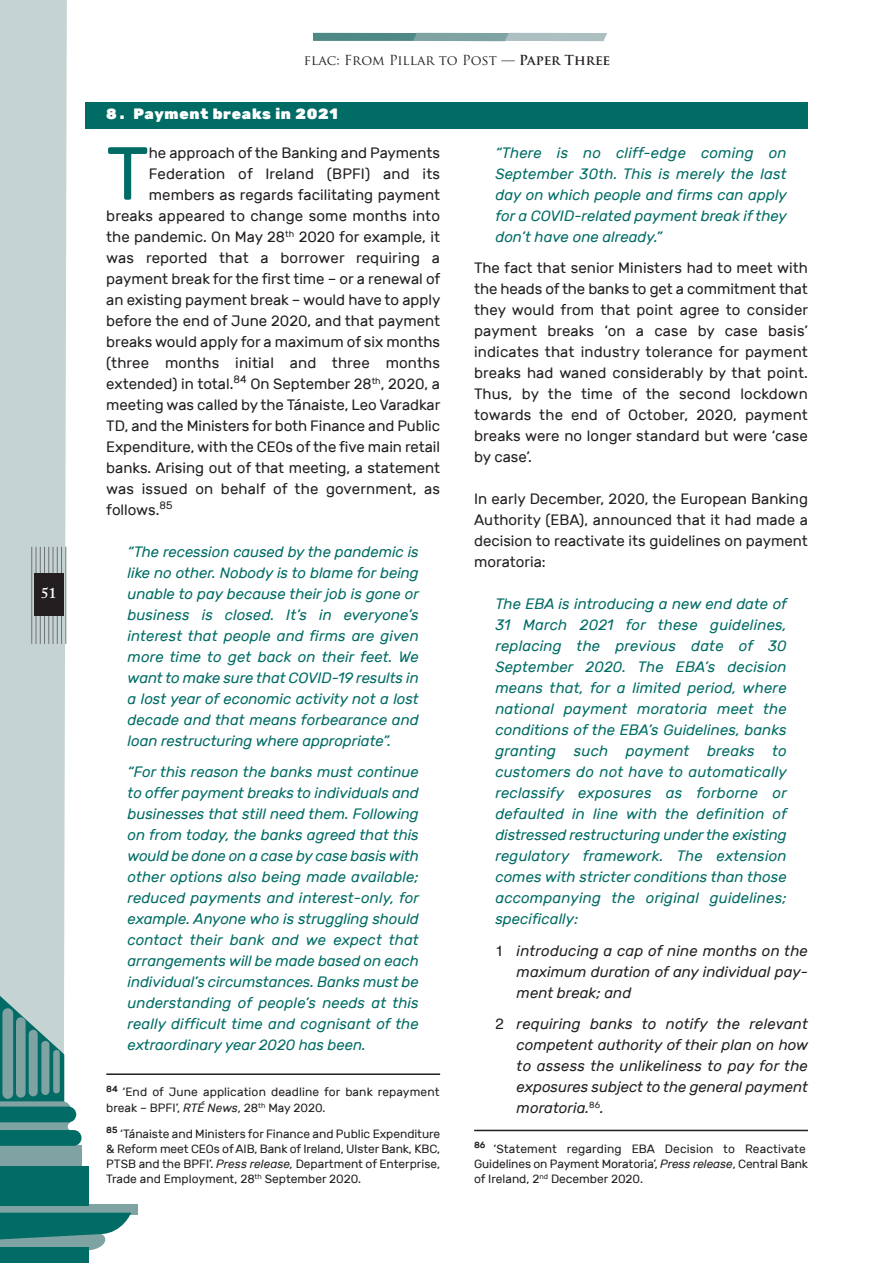
<style>
.page{position:relative;width:893px;height:1263px;background:#fff}
.page>*{position:absolute;margin:0;border:0;box-sizing:border-box;transform-origin:0 0}
.t1{font:75px "Rubik";color:#016c65}
.t2{font:italic 15px/21px "Rubik";color:#016c65;text-align:justify}
.t3{font:15px/21px "Rubik";color:#231f20;text-align:justify}
.t4{font:italic 15px/21px "Rubik";color:#231f20;text-align:justify}
.t5{font:900 15px "Rubik";letter-spacing:.05em;color:#fff}
.t6{font:600 15px "Adobe Caslon Pro";color:#fff}
.t7{font:13.5px "Trajan Pro";color:#231f20}
.t8{font:12px/15px "Rubik";color:#231f20}
.s1{font-weight:700}
.s2{font-style:italic}
.s3{font-family:"Helvetica";font-style:normal}
</style>
<div class="page">
<div style="left:0;top:0;width:67px;height:976px;background:#c6d3d3"></div>
<div style="left:85px;top:102px;width:723px;height:26px;background:#016c65"></div>
<hr style="left:106px;top:1073px;width:334px;height:2px;background:#231f20">
<hr style="left:474px;top:1130px;width:334px;height:1px;background:#231f20">
<hr style="left:31px;top:547px;width:1px;height:97px;background:#6f7073">
<hr style="left:36px;top:547px;width:1px;height:97px;background:#6f7073">
<hr style="left:40px;top:547px;width:1px;height:97px;background:#6f7073">
<hr style="left:44px;top:547px;width:1px;height:97px;background:#6f7073">
<hr style="left:48px;top:547px;width:1px;height:97px;background:#6f7073">
<hr style="left:53px;top:547px;width:1px;height:97px;background:#6f7073">
<hr style="left:57px;top:547px;width:1px;height:97px;background:#6f7073">
<hr style="left:61px;top:547px;width:1px;height:97px;background:#6f7073">
<hr style="left:65px;top:547px;width:1px;height:97px;background:#6f7073">
<div style="left:34px;top:574px;width:30px;height:42px;background:#231f20"></div>
<div style="left:0;top:1248px;width:89px;height:15px;background:#016c65"></div>
<div style="left:0;top:1145px;width:82px;height:21px;background:#7fa2a2"></div>
<svg style="left:0;top:1204px;width:137px;height:10px"></svg>
<svg style="left:0;top:1213px;width:131px;height:38px"></svg>
<svg style="left:0;top:976px;width:82px;height:170px"></svg>
<div style="left:0;top:1166px;width:89px;height:39px;background:#016c65"></div>
<div style="left:2px;top:1008px;width:11px;height:91px;background:#7fa2a2;border-radius:5px"></div>
<div style="left:16px;top:1017px;width:10px;height:80px;background:#7fa2a2;border-radius:5px"></div>
<div style="left:29px;top:1030px;width:9px;height:66px;background:#7fa2a2;border-radius:4px"></div>
<div style="left:41px;top:1041px;width:8px;height:54px;background:#7fa2a2;border-radius:4px"></div>
<div style="left:53px;top:1050px;width:7px;height:43px;background:#7fa2a2;border-radius:3px"></div>
<svg style="left:313px;top:33px;width:294px;height:8px;background:#7ea4a3"></svg>
<p class="t6" style="left:41px;top:584px;width:16px">51</p>
<p class="t7" style="left:304px;top:53px;width:308px">flac: From Pillar to Post — <span class="s1">Paper Three</span></p>
<p class="t5" style="left:106px;top:105px;width:233px">8. Payment breaks in 2021</p>
<p class="t1" style="left:106px;top:130px;width:44px">T</p>
<p class="t3" style="left:149px;top:142px;width:293px">he approach of the Banking and Payments</p>
<p class="t3" style="left:149px;top:163px;width:293px">Federation of Ireland (BPFI) and its</p>
<p class="t3" style="left:149px;top:184px;width:293px">members as regards facilitating payment</p>
<p class="t3" style="left:106px;top:205px;width:335px">breaks appeared to change some months into</p>
<p class="t3" style="left:106px;top:226px;width:335px">the pandemic. On May 28<sup>th</sup> 2020 for example, it</p>
<p class="t3" style="left:106px;top:247px;width:335px">was reported that a borrower requiring a</p>
<p class="t3" style="left:106px;top:268px;width:336px">payment break for the first time – or a renewal of</p>
<p class="t3" style="left:106px;top:289px;width:336px">an existing payment break – would have to apply</p>
<p class="t3" style="left:106px;top:310px;width:335px">before the end of June 2020, and that payment</p>
<p class="t3" style="left:106px;top:331px;width:335px">breaks would apply for a maximum of six months</p>
<p class="t3" style="left:106px;top:352px;width:335px">(three months initial and three months</p>
<p class="t3" style="left:106px;top:373px;width:335px">extended) in total.<sup>84</sup> On September 28<sup>th</sup>, 2020, a</p>
<p class="t3" style="left:106px;top:394px;width:336px">meeting was called by the Tánaiste, Leo Varadkar</p>
<p class="t3" style="left:106px;top:415px;width:335px">TD, and the Ministers for both Finance and Public</p>
<p class="t3" style="left:106px;top:436px;width:335px">Expenditure, with the CEOs of the five main retail</p>
<p class="t3" style="left:106px;top:457px;width:335px">banks. Arising out of that meeting, a statement</p>
<p class="t3" style="left:106px;top:478px;width:335px">was issued on behalf of the government, as</p>
<p class="t3" style="left:106px;top:499px;width:68px">follows.<sup>85</sup></p>
<p class="t2" style="left:128px;top:541px;width:293px">“The recession caused by the pandemic is like no other. Nobody is to blame for being unable to pay because their job is gone or business is closed. It’s in everyone’s interest that people and firms are given more time to get back on their feet. We want to make sure that COVID-19 results in a lost year of economic activity not a lost decade and that means forbearance and loan restructuring where appropriate”.</p>
<p class="t2" style="left:128px;top:762px;width:293px">“For this reason the banks must continue to offer payment breaks to individuals and businesses that still need them. Following on from today, the banks agreed that this would be done on a case by case basis with other options also being made available; reduced payments and interest-only, for example. Anyone who is struggling should contact their bank and we expect that arrangements will be made based on each individual’s circumstances. Banks must be understanding of people’s needs at this really difficult time and cognisant of the extraordinary year 2020 has been.</p>
<p class="t8" style="left:106px;top:1085px;width:335px"><sup>84</sup> ‘End of June application deadline for bank repayment break – BPFI’, <span class="s2">RTÉ News</span>, 28<sup>th</sup> May 2020.</p>
<p class="t8" style="left:106px;top:1126px;width:335px;text-align:justify"><sup>85</sup> ‘Tánaiste and Ministers for Finance and Public Expenditure &amp; Reform meet CEOs of AIB, Bank of Ireland, Ulster Bank, KBC, PTSB and the BPFI’. <span class="s2">Press release,</span> Department of Enterprise, Trade and Employment, 28<sup>th</sup> September 2020.</p>
<p class="t2" style="left:495px;top:142px;width:293px">“There is no cliff-edge coming on September 30th. This is merely the last day on which people and firms can apply for a COVID-related payment break if they don’t have one already.”</p>
<p class="t3" style="left:474px;top:258px;width:336px">The fact that senior Ministers had to meet with the heads of the banks to get a commitment that they would from that point agree to consider payment breaks ‘on a case by case basis’ indicates that industry tolerance for payment breaks had waned considerably by that point.<br>Thus, by the time of the second lockdown towards the end of October, 2020, payment breaks were no longer standard but were ‘case by case’.</p>
<p class="t3" style="left:474px;top:489px;width:335px">In early December, 2020, the European Banking Authority (EBA), announced that it had made a decision to reactivate its guidelines on payment moratoria:</p>
<p class="t2" style="left:495px;top:594px;width:293px">The EBA is introducing a new end date of 31 March 2021 for these guidelines, replacing the previous date of 30<br>September 2020. The EBA’s decision means that, for a limited period, where national payment moratoria meet the conditions of the EBA’s Guidelines, banks granting such payment breaks to customers do not have to automatically reclassify exposures as forborne or defaulted in line with the definition of distressed restructuring under the existing regulatory framework. The extension comes with stricter conditions than those accompanying the original guidelines; specifically:</p>
<p class="t4" style="left:517px;top:940px;width:293px;text-indent:-21px"><span class="s3">1</span> introducing a cap of nine months on the maximum duration of any individual pay - ment break; and</p>
<p class="t4" style="left:517px;top:1014px;width:293px;text-indent:-21px"><span class="s3">2</span> requiring banks to notify the relevant competent authority of their plan on how to assess the unlikeliness to pay for the exposures subject to the general payment moratoria.<sup>86</sup>.</p>
<p class="t8" style="left:474px;top:1141px;width:335px"><sup>86</sup> ‘Statement regarding EBA Decision to Reactivate<br>Guidelines on Payment Moratoria’, <span class="s2">Press release</span>, Central Bank of Ireland, 2<sup>nd</sup> December 2020.</p>
</div>
